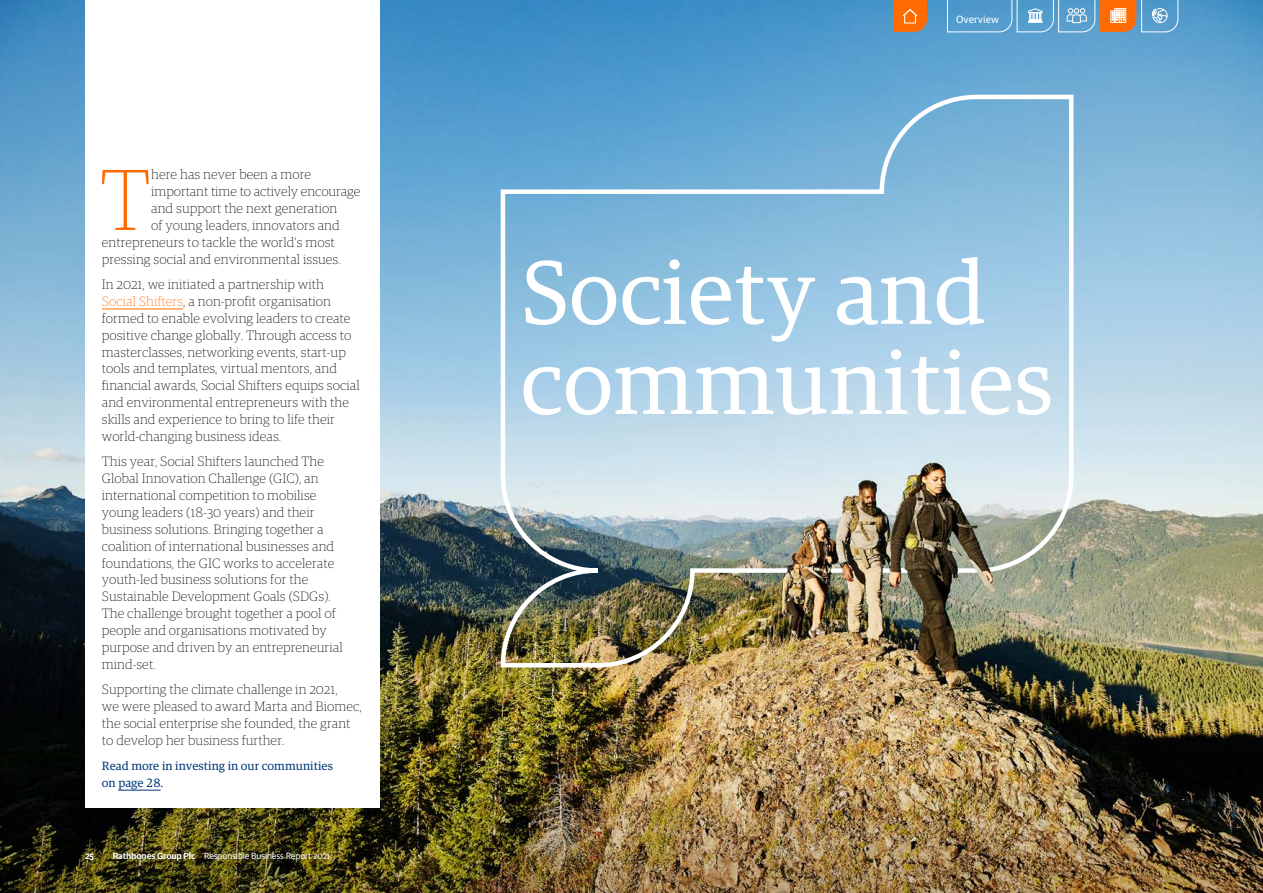
<style>
.page{position:relative;width:1263px;height:893px;background:#fff}
.page>*{position:absolute;margin:0;border:0;box-sizing:border-box;transform-origin:0 0}
.t1{font:90px/90px "Guardian RTB Egyp";color:#fff}
.t2{font:100 86.55px "Guardian RTB Egyp";color:#ff6b00}
.t3{font:100 13.5px/17px "Guardian RTB Egyp";color:#000}
.t4{font:12px/16.8px "Guardian RTB Egyp";color:#00387a}
.t5{font:10.5px "Guardian RTB Sans";color:#fff}
.t6{font:9px "Guardian RTB Sans";letter-spacing:-.015em;color:#fff}
.t7{font:600 9px "Guardian RTB Sans";color:#fff}
.s1{color:#ff6b00}
.s2{font-weight:600}
</style>
<div class="page">
<img style="left:0;top:0;width:1263px;height:744px">
<img style="left:0;top:744px;width:1263px;height:149px">
<img style="left:498px;top:92px;width:578px;height:578px">
<div style="left:85px;top:0;width:294px;height:808px;background:#fff"></div>
<hr style="left:102px;top:309px;width:81px;height:1px;background:#ff6b00">
<hr style="left:118px;top:790px;width:43px;height:1px;background:#00387a">
<img style="left:762px;top:433px;width:286px;height:277px">
<svg style="left:893px;top:0;width:34px;height:32px"></svg>
<svg style="left:947px;top:0;width:232px;height:33px;background:#7ca1b9"></svg>
<h2 class="t2" style="left:100px;top:145px;width:53px">T</h2>
<p class="t3" style="left:151px;top:166px;width:161px">here has never been a more</p>
<p class="t3" style="left:151px;top:182px;width:211px">important time to actively encourage</p>
<p class="t3" style="left:151px;top:199px;width:188px">and support the next generation</p>
<p class="t3" style="left:151px;top:216px;width:190px">of young leaders, innovators and</p>
<p class="t3" style="left:102px;top:233px;width:234px">entrepreneurs to tackle the world’s most</p>
<p class="t3" style="left:102px;top:250px;width:240px">pressing social and environmental issues.</p>
<p class="t3" style="left:102px;top:275px;width:259px">In 2021, we initiated a partnership with <span class="s1">Social Shifters</span>, a non-profit organisation formed to enable evolving leaders to create positive change globally. Through access to masterclasses, networking events, start-up tools and templates, virtual mentors, and financial awards, Social Shifters equips social and environmental entrepreneurs with the skills and experience to bring to life their world-changing business ideas.</p>
<p class="t3" style="left:102px;top:453px;width:242px">This year, Social Shifters launched The Global Innovation Challenge (GIC), an international competition to mobilise young leaders (18-30 years) and their business solutions. Bringing together a coalition of international businesses and foundations, the GIC works to accelerate youth-led business solutions for the Sustainable Development Goals (SDGs).<br>The challenge brought together a pool of people and organisations motivated by purpose and driven by an entrepreneurial mind-set.</p>
<p class="t3" style="left:102px;top:681px;width:261px">Supporting the climate challenge in 2021,<br>we were pleased to award Marta and Biomec, the social enterprise she founded, the grant to develop her business further.</p>
<p class="t4" style="left:102px;top:757px;width:233px">Read more in investing in our communities on page 28.</p>
<p class="t7" style="left:85px;top:849px;width:11px">25</p>
<p class="t6" style="left:113px;top:849px;width:219px"><span class="s2">Rathbones Group Plc</span> Responsible Business Report 2021</p>
<p class="t5" style="left:956px;top:12px;width:45px">Overview</p>
<h1 class="t1" style="left:520px;top:242px;width:535px">Society and communities</h1>
</div>
